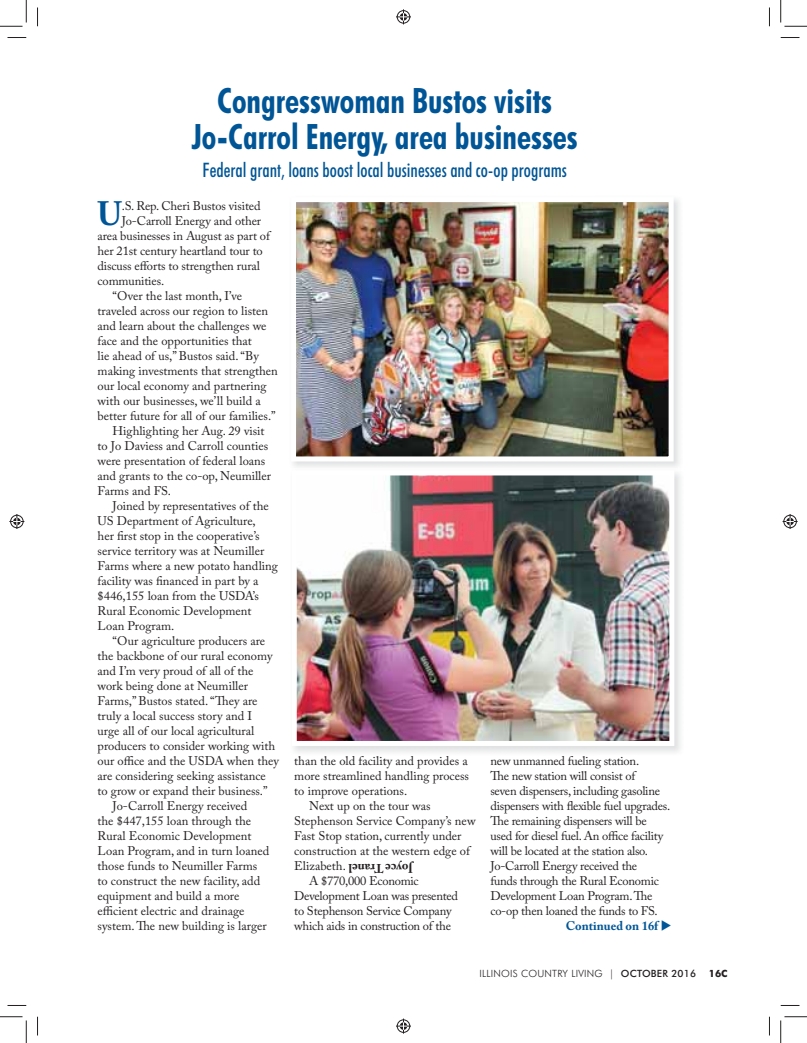
<style>
.page{position:relative;width:807px;height:1043px;background:#fff}
.page>*{position:absolute;margin:0;border:0;box-sizing:border-box;transform-origin:0 0}
.t1{font:700 condensed 35px/36.2px "Futura BT";color:#005596;text-align:center;scale:.93 1}
.t2{font:700 33.62px "Adobe Caslon Pro";color:#005596}
.t3{font:500 condensed 20px "Futura BT";color:#005596;scale:.93 1}
.t4{font:12.5px "Adobe Caslon Pro";color:#231f20}
.t5{font:12.5px/15px "Adobe Caslon Pro";letter-spacing:-.02em;color:#231f20}
.t6{font:700 12.5px "Adobe Caslon Pro";color:#005596}
.t7{font:700 12.5px "Adobe Caslon Pro";color:#231f20}
.t8{font:300 10px "Futura BT";letter-spacing:.02em;color:#231f20}
.t9{font:700 10px "Futura BT";color:#231f20}
.s1{font-weight:500}
</style>
<div class="page">
<img style="left:293px;top:199px;width:388px;height:553px">
<img style="left:297px;top:203px;width:370px;height:252px">
<div style="left:291px;top:197px;width:382px;height:264px;border:5px solid #fff"></div>
<img style="left:293px;top:469px;width:388px;height:2px">
<img style="left:297px;top:476px;width:371px;height:264px">
<div style="left:291px;top:470px;width:383px;height:276px;border:5px solid #fff"></div>
<svg style="left:8px;top:37px;width:18px;height:1px"></svg>
<svg style="left:780px;top:37px;width:19px;height:1px"></svg>
<svg style="left:8px;top:1005px;width:18px;height:1px"></svg>
<svg style="left:780px;top:1005px;width:19px;height:1px"></svg>
<svg style="left:37px;top:8px;width:1px;height:18px"></svg>
<svg style="left:37px;top:1016px;width:1px;height:19px"></svg>
<svg style="left:769px;top:8px;width:1px;height:18px"></svg>
<svg style="left:769px;top:1016px;width:1px;height:19px"></svg>
<svg style="left:0;top:0;width:27px;height:27px"></svg>
<svg style="left:0;top:1016px;width:27px;height:26px"></svg>
<svg style="left:780px;top:0;width:26px;height:27px"></svg>
<svg style="left:780px;top:1016px;width:26px;height:26px"></svg>
<svg style="left:396px;top:9px;width:15px;height:15px"></svg>
<svg style="left:396px;top:1018px;width:15px;height:15px"></svg>
<svg style="left:9px;top:514px;width:15px;height:15px"></svg>
<svg style="left:782px;top:514px;width:15px;height:15px"></svg>
<h1 class="t1" style="left:192px;top:84px;width:416px">Congresswoman Bustos visits<br>Jo-Carrol Energy, area businesses</h1>
<h3 class="t3" style="left:202px;top:160px;width:393px">Federal grant, loans boost local businesses and co-op programs</h3>
<h2 class="t2" style="left:98px;top:200px;width:26px">U</h2>
<p class="t4" style="left:122px;top:201px;width:140px">.S. Rep. Cheri Bustos visited</p>
<p class="t4" style="left:122px;top:216px;width:141px">Jo-Carroll Energy and other</p>
<p class="t4" style="left:98px;top:231px;width:174px">area businesses in August as part of</p>
<p class="t4" style="left:98px;top:246px;width:167px">her 21st century heartland tour to</p>
<p class="t4" style="left:98px;top:261px;width:164px">discuss efforts to strengthen rural</p>
<p class="t4" style="left:98px;top:276px;width:68px">communities.</p>
<p class="t4" style="left:113px;top:291px;width:131px">“Over the last month, I’ve</p>
<p class="t4" style="left:98px;top:306px;width:172px">traveled across our region to listen</p>
<p class="t4" style="left:98px;top:321px;width:170px">and learn about the challenges we</p>
<p class="t4" style="left:98px;top:336px;width:156px">face and the opportunities that</p>
<p class="t4" style="left:98px;top:351px;width:163px">lie ahead of us,” Bustos said. “By</p>
<p class="t4" style="left:98px;top:366px;width:182px">making investments that strengthen</p>
<p class="t4" style="left:98px;top:381px;width:170px">our local economy and partnering</p>
<p class="t4" style="left:98px;top:396px;width:164px">with our businesses, we’ll build a</p>
<p class="t4" style="left:98px;top:411px;width:180px">better future for all of our families.”</p>
<p class="t4" style="left:113px;top:426px;width:153px">Highlighting her Aug. 29 visit</p>
<p class="t4" style="left:98px;top:441px;width:172px">to Jo Daviess and Carroll counties</p>
<p class="t4" style="left:98px;top:456px;width:169px">were presentation of federal loans</p>
<p class="t4" style="left:98px;top:471px;width:175px">and grants to the co-op, Neumiller</p>
<p class="t4" style="left:98px;top:486px;width:75px">Farms and FS.</p>
<p class="t4" style="left:113px;top:501px;width:158px">Joined by representatives of the</p>
<p class="t4" style="left:98px;top:516px;width:160px">US Department of Agriculture,</p>
<p class="t4" style="left:98px;top:531px;width:164px">her first stop in the cooperative’s</p>
<p class="t4" style="left:98px;top:546px;width:168px">service territory was at Neumiller</p>
<p class="t4" style="left:98px;top:561px;width:182px">Farms where a new potato handling</p>
<p class="t4" style="left:98px;top:576px;width:162px">facility was financed in part by a</p>
<p class="t4" style="left:98px;top:591px;width:163px">$446,155 loan from the USDA’s</p>
<p class="t4" style="left:98px;top:606px;width:155px">Rural Economic Development</p>
<p class="t4" style="left:98px;top:621px;width:78px">Loan Program.</p>
<p class="t4" style="left:113px;top:636px;width:154px">“Our agriculture producers are</p>
<p class="t4" style="left:98px;top:651px;width:176px">the backbone of our rural economy</p>
<p class="t4" style="left:98px;top:666px;width:157px">and I’m very proud of all of the</p>
<p class="t4" style="left:98px;top:681px;width:152px">work being done at Neumiller</p>
<p class="t4" style="left:98px;top:696px;width:161px">Farms,” Bustos stated. “They are</p>
<p class="t4" style="left:98px;top:711px;width:156px">truly a local success story and I</p>
<p class="t4" style="left:98px;top:726px;width:158px">urge all of our local agricultural</p>
<p class="t4" style="left:98px;top:741px;width:179px">producers to consider working with</p>
<p class="t4" style="left:98px;top:756px;width:183px">our office and the USDA when they</p>
<p class="t4" style="left:98px;top:771px;width:170px">are considering seeking assistance</p>
<p class="t4" style="left:98px;top:786px;width:171px">to grow or expand their business.”</p>
<p class="t4" style="left:113px;top:801px;width:136px">Jo-Carroll Energy received</p>
<p class="t4" style="left:98px;top:816px;width:155px">the $447,155 loan through the</p>
<p class="t4" style="left:98px;top:831px;width:155px">Rural Economic Development</p>
<p class="t4" style="left:98px;top:846px;width:173px">Loan Program, and in turn loaned</p>
<p class="t4" style="left:98px;top:861px;width:161px">those funds to Neumiller Farms</p>
<p class="t4" style="left:98px;top:876px;width:164px">to construct the new facility, add</p>
<p class="t4" style="left:98px;top:891px;width:143px">equipment and build a more</p>
<p class="t4" style="left:98px;top:906px;width:148px">efficient electric and drainage</p>
<p class="t4" style="left:98px;top:921px;width:170px">system. The new building is larger</p>
<p class="t4" style="left:294px;top:756px;width:175px">than the old facility and provides a</p>
<p class="t4" style="left:294px;top:771px;width:176px">more streamlined handling process</p>
<p class="t4" style="left:294px;top:786px;width:114px">to improve operations.</p>
<p class="t4" style="left:309px;top:801px;width:123px">Next up on the tour was</p>
<p class="t4" style="left:294px;top:816px;width:183px">Stephenson Service Company’s new</p>
<p class="t4" style="left:294px;top:831px;width:169px">Fast Stop station, currently under</p>
<p class="t4" style="left:294px;top:846px;width:177px">construction at the western edge of</p>
<p class="t4" style="left:294px;top:861px;width:53px">Elizabeth.</p>
<p class="t5" style="left:309px;top:874px;width:111px">A $770,000 Economic</p>
<p class="t5" style="left:294px;top:889px;width:165px">Development Loan was presented</p>
<p class="t5" style="left:294px;top:904px;width:159px">to Stephenson Service Company</p>
<p class="t5" style="left:294px;top:919px;width:158px">which aids in construction of the</p>
<p class="t7" style="left:412px;top:873px;width:66px;rotate:-180deg">Joyce Tranel</p>
<p class="t5" style="left:490px;top:754px;width:181px">new unmanned fueling station.<br>The new station will consist of<br>seven dispensers, including gasoline dispensers with flexible fuel upgrades.<br>The remaining dispensers will be used for diesel fuel. An office facility will be located at the station also.<br>Jo-Carroll Energy received the<br>funds through the Rural Economic Development Loan Program. The co-op then loaned the funds to FS.</p>
<p class="t6" style="left:565px;top:920px;width:94px">Continued on 16f</p>
<p class="t8" style="left:479px;top:967px;width:218px">ILLINOIS COUNTRY LIVING | <span class="s1">OCTOBER 2016</span></p>
<p class="t9" style="left:708px;top:970px;width:20px">16C</p>
</div>
